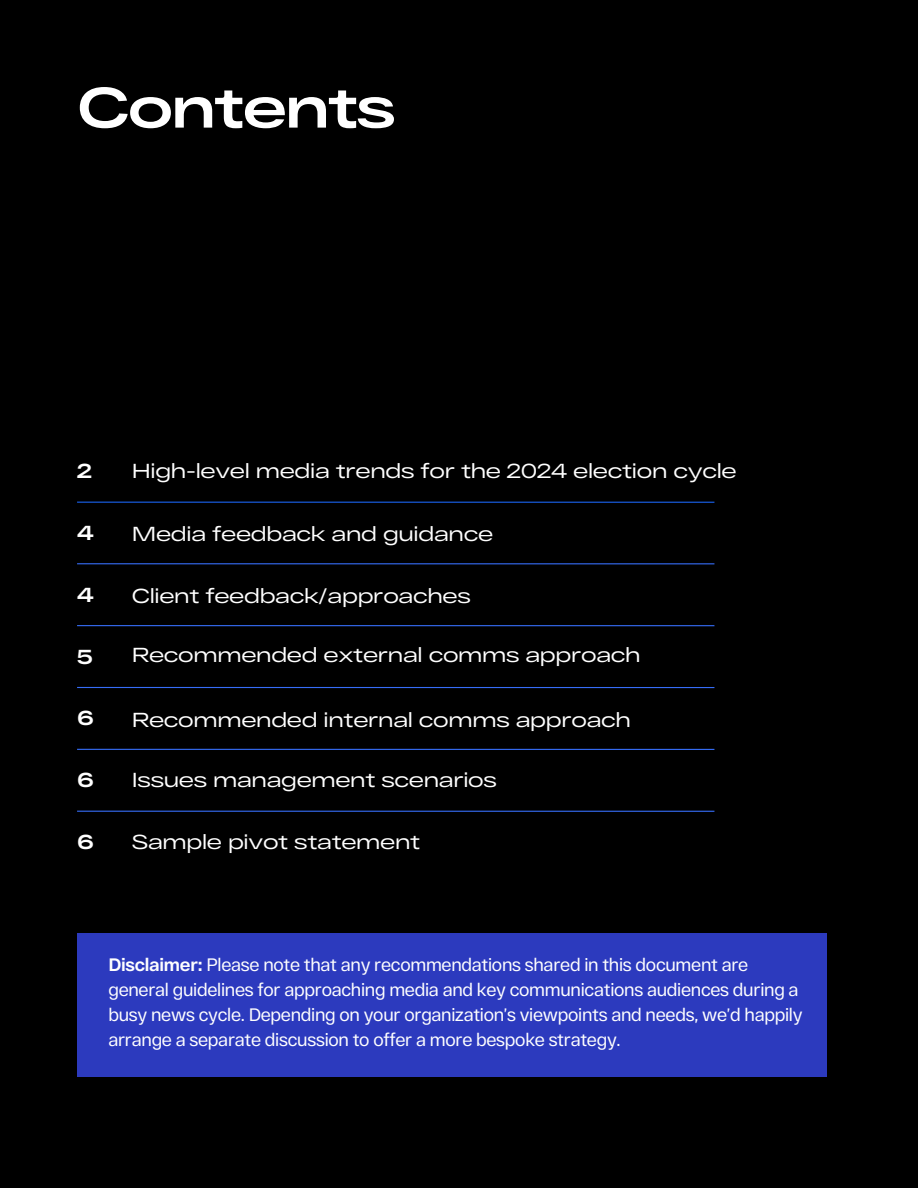
<style>
.page{position:relative;width:918px;height:1188px;background:#000}
.page>*{position:absolute;margin:0;border:0;box-sizing:border-box;transform-origin:0 0}
.t1{font:700 57px "RF Dewi Expanded";letter-spacing:-.035em;color:#fff}
.t2{font:20.25px "RF Dewi Expanded";letter-spacing:-.015em;color:#fff}
.t3{font:700 20.25px "RF Dewi Expanded";color:#fff}
.t4{font:18px/24.8px "RF Dewi";letter-spacing:-.015em;color:#fff}
.s1{font-weight:700}
</style>
<div class="page">
<hr style="left:77px;top:502px;width:637px;height:1px;background:#1a63f0">
<hr style="left:77px;top:563px;width:637px;height:1px;background:#366df7">
<hr style="left:77px;top:625px;width:637px;height:1px;background:#366df7">
<hr style="left:77px;top:687px;width:637px;height:1px;background:#366df7">
<hr style="left:77px;top:749px;width:637px;height:1px;background:#366df7">
<hr style="left:77px;top:811px;width:637px;height:1px;background:#366df7">
<div style="left:77px;top:933px;width:749px;height:144px;background:#2c3abe"></div>
<p class="t1" style="left:77px;top:71px;width:320px">Contents</p>
<p class="t3" style="left:77px;top:458px;width:16px">2</p>
<h1 class="t2" style="left:132px;top:458px;width:606px">High-level media trends for the 2024 election cycle</h1>
<p class="t3" style="left:77px;top:520px;width:18px">4</p>
<p class="t2" style="left:132px;top:521px;width:363px">Media feedback and guidance</p>
<p class="t3" style="left:77px;top:582px;width:18px">4</p>
<h2 class="t2" style="left:132px;top:583px;width:341px">Client feedback/approaches</h2>
<p class="t3" style="left:77px;top:643px;width:17px">5</p>
<p class="t2" style="left:132px;top:642px;width:510px">Recommended external comms approach</p>
<p class="t3" style="left:77px;top:705px;width:18px">6</p>
<p class="t2" style="left:132px;top:706px;width:501px">Recommended internal comms approach</p>
<p class="t3" style="left:77px;top:767px;width:18px">6</p>
<p class="t2" style="left:132px;top:767px;width:367px">Issues management scenarios</p>
<p class="t3" style="left:77px;top:829px;width:18px">6</p>
<p class="t2" style="left:132px;top:829px;width:290px">Sample pivot statement</p>
<p class="t4" style="left:108px;top:952px;width:696px"><span class="s1">Disclaimer:</span> Please note that any recommendations shared in this document are general guidelines for approaching media and key communications audiences during a busy news cycle. Depending on your organization’s viewpoints and needs, we’d happily arrange a separate discussion to offer a more bespoke strategy.</p>
</div>
